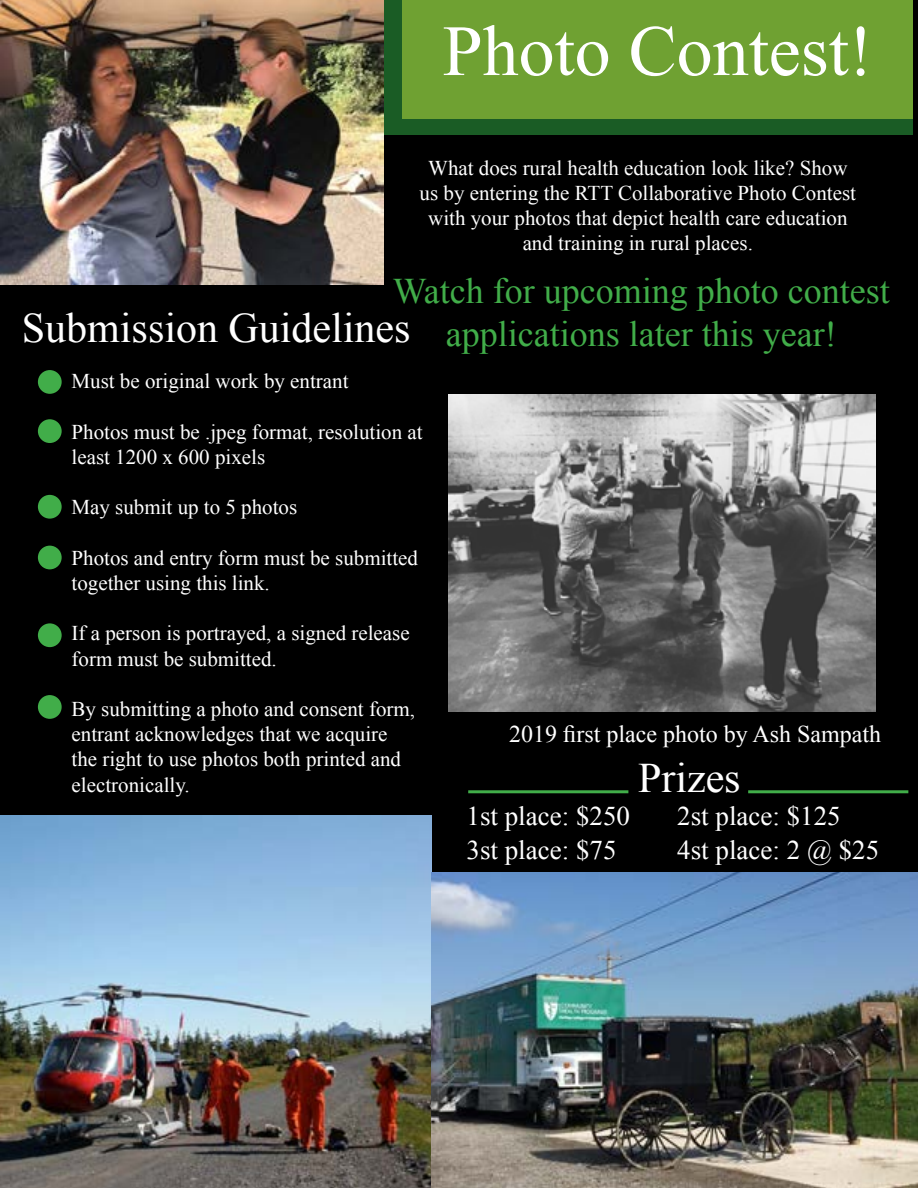
<style>
.page{position:relative;width:918px;height:1188px;background:#000}
.page>*{position:absolute;margin:0;border:0;box-sizing:border-box;transform-origin:0 0}
.t1{font:72px "Times New Roman";color:#fff}
.t2{font:42px "Times New Roman";color:#fff}
.t3{font:36px/43.2px "Times New Roman";color:#41ad49;text-align:center}
.t4{font:27px/34.3px "Times New Roman";color:#fff}
.t5{font:24px "Times New Roman";color:#fff}
.t6{font:21px/25.2px "Times New Roman";color:#fff}
</style>
<div class="page">
<div style="left:38px;top:370px;width:24px;height:24px;background:#41ad49;border-radius:50%"></div>
<div style="left:38px;top:419px;width:24px;height:24px;background:#41ad49;border-radius:50%"></div>
<div style="left:38px;top:495px;width:24px;height:24px;background:#41ad49;border-radius:50%"></div>
<div style="left:38px;top:546px;width:24px;height:23px;background:#41ad49;border-radius:50%"></div>
<div style="left:38px;top:623px;width:24px;height:24px;background:#41ad49;border-radius:50%"></div>
<div style="left:38px;top:695px;width:24px;height:24px;background:#41ad49;border-radius:50%"></div>
<hr style="left:748px;top:790px;width:160px;height:3px;background:#41ad49">
<hr style="left:468px;top:790px;width:160px;height:3px;background:#41ad49">
<div style="left:383px;top:0;width:530px;height:135px;background:#1a5c25"></div>
<div style="left:402px;top:0;width:511px;height:118px;background:#6fa132"></div>
<img style="left:449px;top:394px;width:426px;height:318px">
<img style="left:1px;top:816px;width:430px;height:372px">
<img style="left:1px;top:0;width:382px;height:285px">
<img style="left:432px;top:872px;width:486px;height:316px">
<h1 class="t1" style="left:443px;top:3px;width:432px">Photo Contest!</h1>
<p class="t6" style="left:420px;top:155px;width:438px;text-align:center">What does rural health education look like? Show us by entering the RTT Collaborative Photo Contest with your photos that depict health care education and training in rural places.</p>
<h3 class="t3" style="left:393px;top:269px;width:499px">Watch for upcoming photo contest applications later this year!</h3>
<h2 class="t2" style="left:22px;top:300px;width:390px">Submission Guidelines</h2>
<p class="t6" style="left:72px;top:369px;width:279px">Must be original work by entrant</p>
<p class="t6" style="left:72px;top:419px;width:353px">Photos must be .jpeg format, resolution at least 1200 x 600 pixels</p>
<p class="t6" style="left:72px;top:495px;width:227px">May submit up to 5 photos</p>
<p class="t6" style="left:72px;top:545px;width:348px">Photos and entry form must be submitted together using this link.</p>
<p class="t6" style="left:72px;top:621px;width:340px">If a person is portrayed, a signed release form must be submitted.</p>
<p class="t6" style="left:72px;top:696px;width:345px">By submitting a photo and consent form, entrant acknowledges that we acquire the right to use photos both printed and electronically.</p>
<p class="t5" style="left:509px;top:718px;width:373px">2019 first place photo by Ash Sampath</p>
<h2 class="t2" style="left:638px;top:749px;width:104px">Prizes</h2>
<p class="t4" style="left:467px;top:798px;width:165px">1st place: $250<br>3st place: $75</p>
<p class="t4" style="left:677px;top:798px;width:203px">2st place: $125<br>4st place: 2 @ $25</p>
</div>
